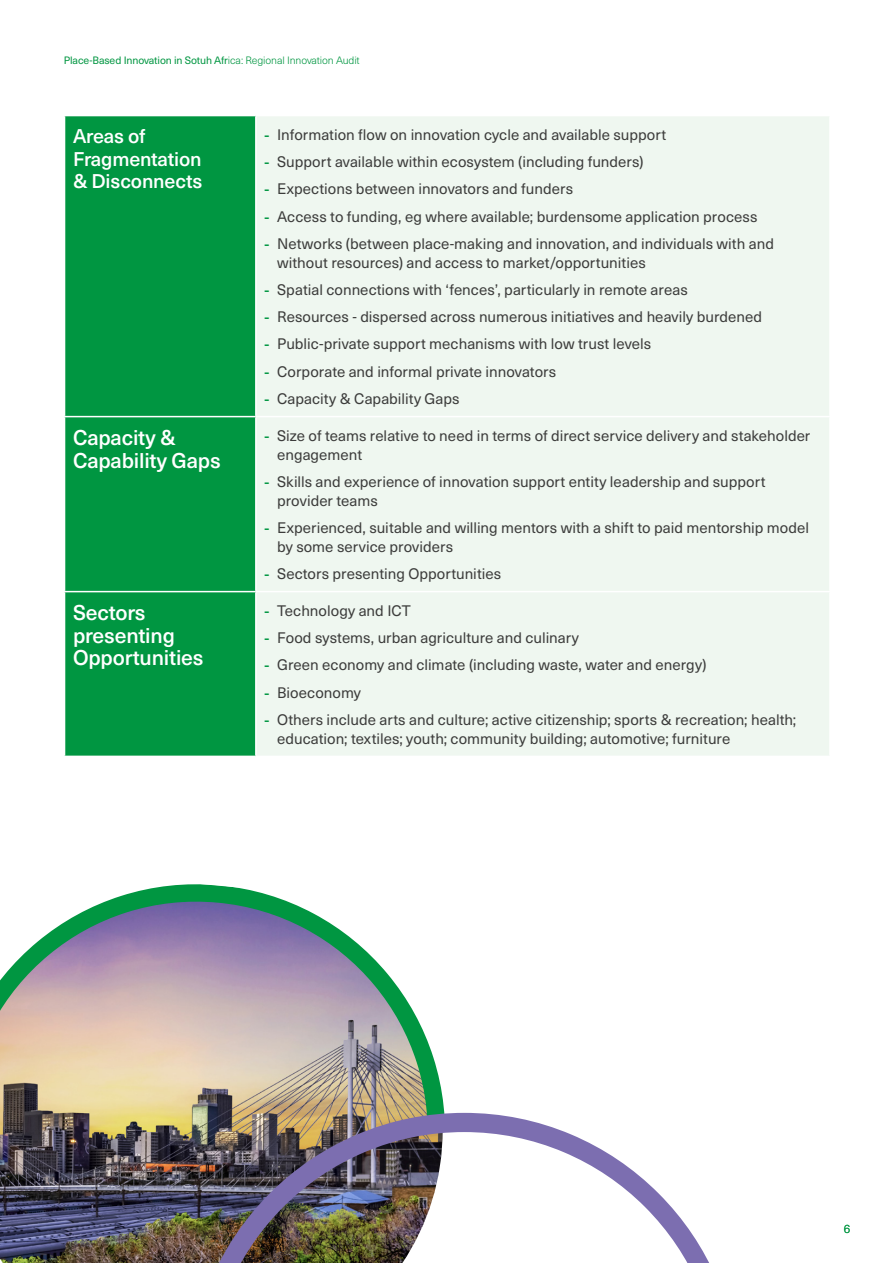
<style>
.page{position:relative;width:893px;height:1263px;background:#fff}
.page>*{position:absolute;margin:0;border:0;box-sizing:border-box;transform-origin:0 0}
.Small_subtitle_3{font:500 21px/22.5px "Neue Haas Unica W1 G";letter-spacing:-.01em;color:#fff}
.Small_subtitle_3-2{font:500 19.5px/22.5px "Neue Haas Unica W1 G";letter-spacing:-.01em;color:#fff}
.t1{font:15px/18.8px "Neue Haas Unica W1 G";color:#3c3c3b}
.Body{font:300 12px "Neue Haas Unica W1 G";color:#009641}
.Small_subtitle{font:10.5px "Neue Haas Unica W1 G";letter-spacing:-.01em;color:#009641}
.s1{font-weight:300}
.s2{font-family:"FS Elliot";font-weight:700;color:#009641}
</style>
<div class="page">
<div style="left:65px;top:116px;width:190px;height:640px;background:#009641"></div>
<div style="left:257px;top:116px;width:572px;height:640px;background:#eff7f0"></div>
<hr style="left:64px;top:416px;width:192px;height:1px;background:#fff">
<hr style="left:64px;top:591px;width:192px;height:1px;background:#fff">
<hr style="left:256px;top:416px;width:575px;height:1px;background:#fff">
<hr style="left:256px;top:591px;width:575px;height:1px;background:#fff">
<img style="left:0;top:1130px;width:189px;height:133px">
<svg style="left:0;top:884px;width:445px;height:246px"></svg>
<img style="left:189px;top:1113px;width:520px;height:150px">
<p class="Small_subtitle" style="left:64px;top:52px;width:297px">Place-Based Innovation in Sotuh Afr<span class="s1">ica: Regional Innovation Audit</span></p>
<p class="Small_subtitle_3-2" style="left:73px;top:124px;width:131px">Areas of<br>Fragmentation &amp; Disconnects</p>
<p class="t1" style="left:264px;top:124px;width:403px"><span class="s2">-</span> Information flow on innovation cycle and available support</p>
<p class="t1" style="left:264px;top:152px;width:381px"><span class="s2">-</span> Support available within ecosystem (including funders)</p>
<p class="t1" style="left:264px;top:179px;width:310px"><span class="s2">-</span> Expections between innovators and funders</p>
<p class="t1" style="left:264px;top:206px;width:495px"><span class="s2">-</span> Access to funding, eg where available; burdensome application process</p>
<p class="t1" style="left:277px;top:233px;width:498px;text-indent:-13px"><span class="s2">-</span> Networks (between place-making and innovation, and individuals with and without resources) and access to market/opportunities</p>
<p class="t1" style="left:264px;top:279px;width:425px"><span class="s2">-</span> Spatial connections with ‘fences’, particularly in remote areas</p>
<p class="t1" style="left:264px;top:307px;width:499px"><span class="s2">-</span> Resources - dispersed across numerous initiatives and heavily burdened</p>
<p class="t1" style="left:264px;top:334px;width:388px"><span class="s2">-</span> Public-private support mechanisms with low trust levels</p>
<p class="t1" style="left:264px;top:361px;width:293px"><span class="s2">-</span> Corporate and informal private innovators</p>
<p class="t1" style="left:264px;top:388px;width:197px"><span class="s2">-</span> Capacity &amp; Capability Gaps</p>
<p class="Small_subtitle_3" style="left:73px;top:425px;width:149px">Capacity &amp;<br>Capability Gaps</p>
<p class="t1" style="left:277px;top:425px;width:535px;text-indent:-13px"><span class="s2">-</span> Size of teams relative to need in terms of direct service delivery and stakeholder engagement</p>
<p class="t1" style="left:277px;top:471px;width:490px;text-indent:-13px"><span class="s2">-</span> Skills and experience of innovation support entity leadership and support provider teams</p>
<p class="t1" style="left:277px;top:517px;width:533px;text-indent:-13px"><span class="s2">-</span> Experienced, suitable and willing mentors with a shift to paid mentorship model by some service providers</p>
<p class="t1" style="left:264px;top:563px;width:238px"><span class="s2">-</span> Sectors presenting Opportunities</p>
<p class="Small_subtitle_3" style="left:73px;top:600px;width:132px">Sectors presenting<br>Opportunities</p>
<p class="t1" style="left:264px;top:600px;width:148px"><span class="s2">-</span> Technology and ICT</p>
<p class="t1" style="left:264px;top:628px;width:316px"><span class="s2">-</span> Food systems, urban agriculture and culinary</p>
<p class="t1" style="left:264px;top:655px;width:443px"><span class="s2">-</span> Green economy and climate (including waste, water and energy)</p>
<p class="t1" style="left:264px;top:682px;width:98px"><span class="s2">-</span> Bioeconomy</p>
<p class="t1" style="left:277px;top:709px;width:521px;text-indent:-13px"><span class="s2">-</span> Others include arts and culture; active citizenship; sports &amp; recreation; health; education; textiles; youth; community building; automotive; furniture</p>
<p class="Body" style="left:844px;top:1220px;width:8px">6</p>
</div>
